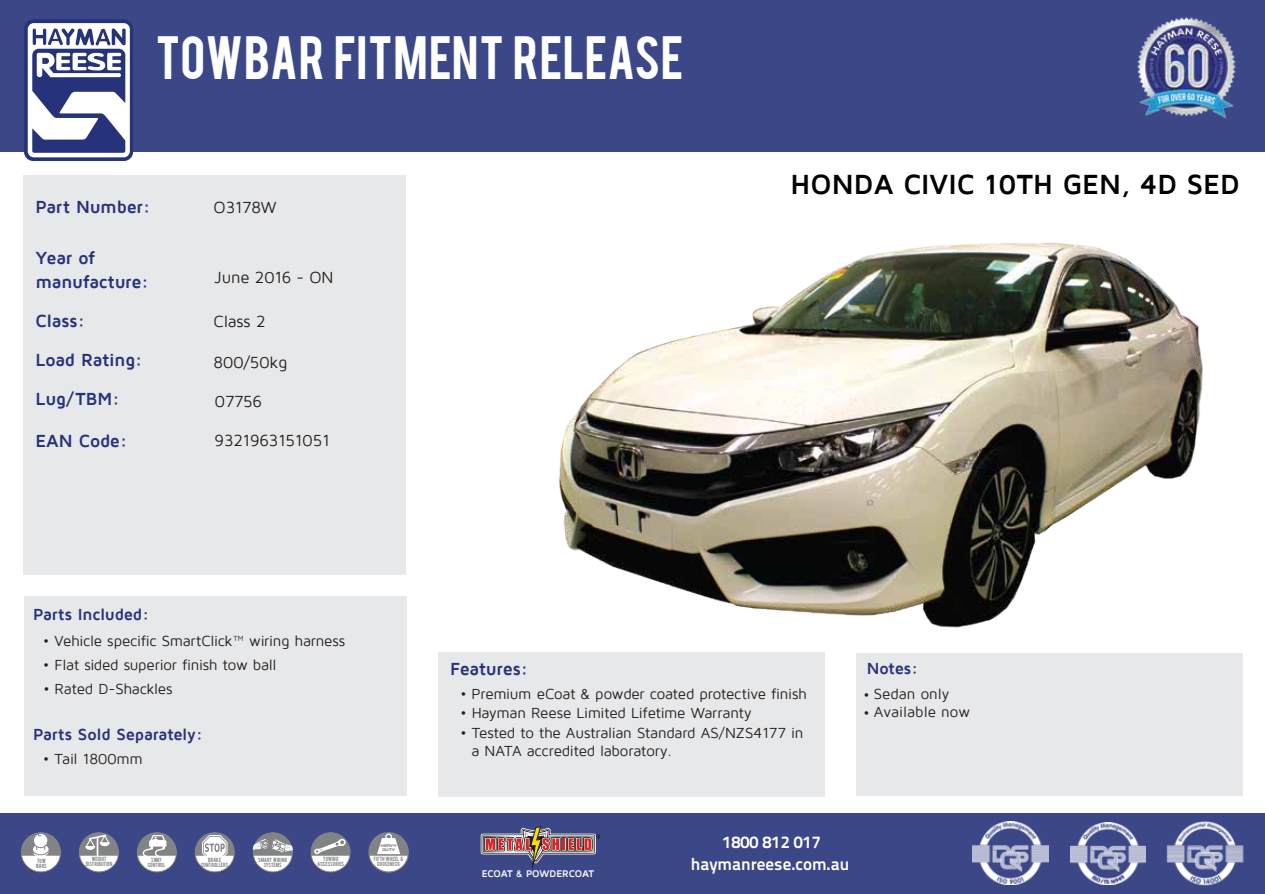
<style>
.page{position:relative;width:1265px;height:894px;background:#fff}
.page>*{position:absolute;margin:0;border:0;box-sizing:border-box;transform-origin:0 0}
.t1{font:48px "Bebas";color:#fff}
.t2{font:700 28.5px "Maven Pro";color:#000}
.t3{font:700 18px/39px "Maven Pro";letter-spacing:-.015em;color:#26337b}
.t4{font:700 17.1px "Titillium Text 22 L";color:#fff}
.t5{font:16.5px "Maven Pro";letter-spacing:-.015em;color:#231f20}
.t6{font:700 16.5px "Maven Pro";letter-spacing:-.015em;color:#26337b}
.t7{font:15px "Maven Pro";letter-spacing:-.015em;color:#231f20}
.t8{font:700 9.9px "Maven Pro";letter-spacing:-.015em;color:#fff}
.t9{font:4.8px/5.2px "Bebas";letter-spacing:.015em;color:#818385;text-align:center}
.t10{font:4.2px/4.2px "Gunship Condensed";color:#818385;text-align:center}
</style>
<div class="page">
<div style="left:24px;top:176px;width:382px;height:399px;background:#e7e8e9"></div>
<div style="left:24px;top:596px;width:382px;height:199px;background:#e7e8e9"></div>
<div style="left:0;top:813px;width:1265px;height:80px;background:#3c4788"></div>
<div style="left:0;top:0;width:1265px;height:151px;background:#3c4788"></div>
<svg style="left:24px;top:19px;width:109px;height:142px;background:#2e3b80"></svg>
<div style="left:438px;top:652px;width:386px;height:144px;background:#e7e8e9"></div>
<div style="left:856px;top:652px;width:386px;height:143px;background:#e7e8e9"></div>
<svg style="left:252px;top:833px;width:41px;height:39px"></svg>
<svg style="left:21px;top:831px;width:40px;height:41px"></svg>
<div style="left:33px;top:833px;width:15px;height:14px;background:#fff;border-radius:50%"></div>
<div style="left:33px;top:833px;width:15px;height:14px;border:1px solid #818385;border-radius:50%"></div>
<svg style="left:37px;top:832px;width:5px;height:4px"></svg>
<svg style="left:21px;top:844px;width:40px;height:28px"></svg>
<svg style="left:79px;top:831px;width:40px;height:41px"></svg>
<svg style="left:79px;top:834px;width:40px;height:38px"></svg>
<svg style="left:137px;top:831px;width:40px;height:41px"></svg>
<svg style="left:137px;top:834px;width:40px;height:38px"></svg>
<svg style="left:310px;top:831px;width:41px;height:41px"></svg>
<svg style="left:311px;top:838px;width:39px;height:34px"></svg>
<svg style="left:195px;top:831px;width:40px;height:41px"></svg>
<svg style="left:195px;top:834px;width:39px;height:38px"></svg>
<svg style="left:368px;top:831px;width:41px;height:41px"></svg>
<svg style="left:369px;top:837px;width:39px;height:35px"></svg>
<div style="left:385px;top:833px;width:7px;height:7px;border:1px solid #fff;border-radius:50%"></div>
<div style="left:29px;top:24px;width:100px;height:132px;background:#fff;border-radius:5px"></div>
<div style="left:28px;top:23px;width:102px;height:134px;border:2px solid #fff;border-radius:5px"></div>
<svg style="left:32px;top:28px;width:94px;height:125px"></svg>
<img style="left:1137px;top:17px;width:99px;height:102px">
<img style="left:1166px;top:821px;width:78px;height:65px">
<img style="left:1070px;top:822px;width:75px;height:62px">
<img style="left:972px;top:821px;width:76px;height:63px">
<svg style="left:480px;top:826px;width:120px;height:42px"></svg>
<img style="left:558px;top:242px;width:645px;height:386px">
<h1 class="t1" style="left:156px;top:23px;width:529px">TOWBAR FITMENT RELEASE</h1>
<p class="t3" style="left:36px;top:187px;width:116px">Part Number:</p>
<p class="t3" style="left:36px;top:246px;width:115px;line-height:24px">Year of manufacture:</p>
<p class="t3" style="left:36px;top:301px;width:108px">Class:<br>Load Rating:<br>Lug/TBM:</p>
<p class="t3" style="left:36px;top:421px;width:93px">EAN Code:</p>
<p class="t5" style="left:214px;top:198px;width:64px">O3178W</p>
<p class="t5" style="left:214px;top:269px;width:120px">June 2016 - ON</p>
<p class="t5" style="left:214px;top:313px;width:54px">Class 2</p>
<p class="t5" style="left:214px;top:354px;width:75px">800/50kg</p>
<p class="t5" style="left:214px;top:393px;width:49px">07756</p>
<p class="t5" style="left:214px;top:432px;width:117px">9321963151051</p>
<h2 class="t2" style="left:790px;top:169px;width:451px">HONDA CIVIC 10TH GEN, 4D SED</h2>
<p class="t6" style="left:33px;top:606px;width:117px">Parts Included:</p>
<p class="t7" style="left:43px;top:632px;width:304px">• Vehicle specific SmartClick™ wiring harness</p>
<p class="t7" style="left:43px;top:656px;width:235px">• Flat sided superior finish tow ball</p>
<p class="t7" style="left:43px;top:680px;width:131px">• Rated D-Shackles</p>
<p class="t6" style="left:33px;top:726px;width:171px">Parts Sold Separately:</p>
<p class="t7" style="left:43px;top:751px;width:101px">• Tail 1800mm</p>
<p class="t3" style="left:450px;top:649px;width:79px">Features:</p>
<p class="t7" style="left:460px;top:685px;width:348px">• Premium eCoat &amp; powder coated protective finish</p>
<p class="t7" style="left:460px;top:705px;width:293px">• Hayman Reese Limited Lifetime Warranty</p>
<p class="t7" style="left:460px;top:724px;width:344px">• Tested to the Australian Standard AS/NZS4177 in</p>
<p class="t7" style="left:471px;top:743px;width:202px">a NATA accredited laboratory.</p>
<p class="t6" style="left:866px;top:659px;width:53px">Notes:</p>
<p class="t7" style="left:863px;top:685px;width:88px">• Sedan only</p>
<p class="t7" style="left:863px;top:703px;width:108px">• Available now</p>
<p class="t9" style="left:36px;top:857px;width:12px;text-align:left">TOW<br>BARS</p>
<p class="t9" style="left:86px;top:855px;width:28px">WEIGHT<br>DISTRIBUTION</p>
<p class="t9" style="left:148px;top:856px;width:19px">SWAY<br>CONTROL</p>
<p class="t9" style="left:318px;top:855px;width:28px">TOWING<br>ACCESSORIES</p>
<p class="t9" style="left:201px;top:856px;width:29px">BRAKE<br>CONTROLLERS</p>
<p class="t9" style="left:258px;top:856px;width:31px">SMART WIRING<br>SYSTEMS</p>
<p class="t10" style="left:381px;top:843px;width:17px">HEAVY<br>DUTY</p>
<p class="t9" style="left:374px;top:856px;width:31px">FIFTH WHEEL &amp;<br>GOOSENECK</p>
<p class="t8" style="left:482px;top:868px;width:114px">ECOAT &amp; POWDERCOAT</p>
<p class="t4" style="left:722px;top:828px;width:100px">1800 812 017</p>
<p class="t4" style="left:691px;top:850px;width:160px">haymanreese.com.au</p>
</div>
